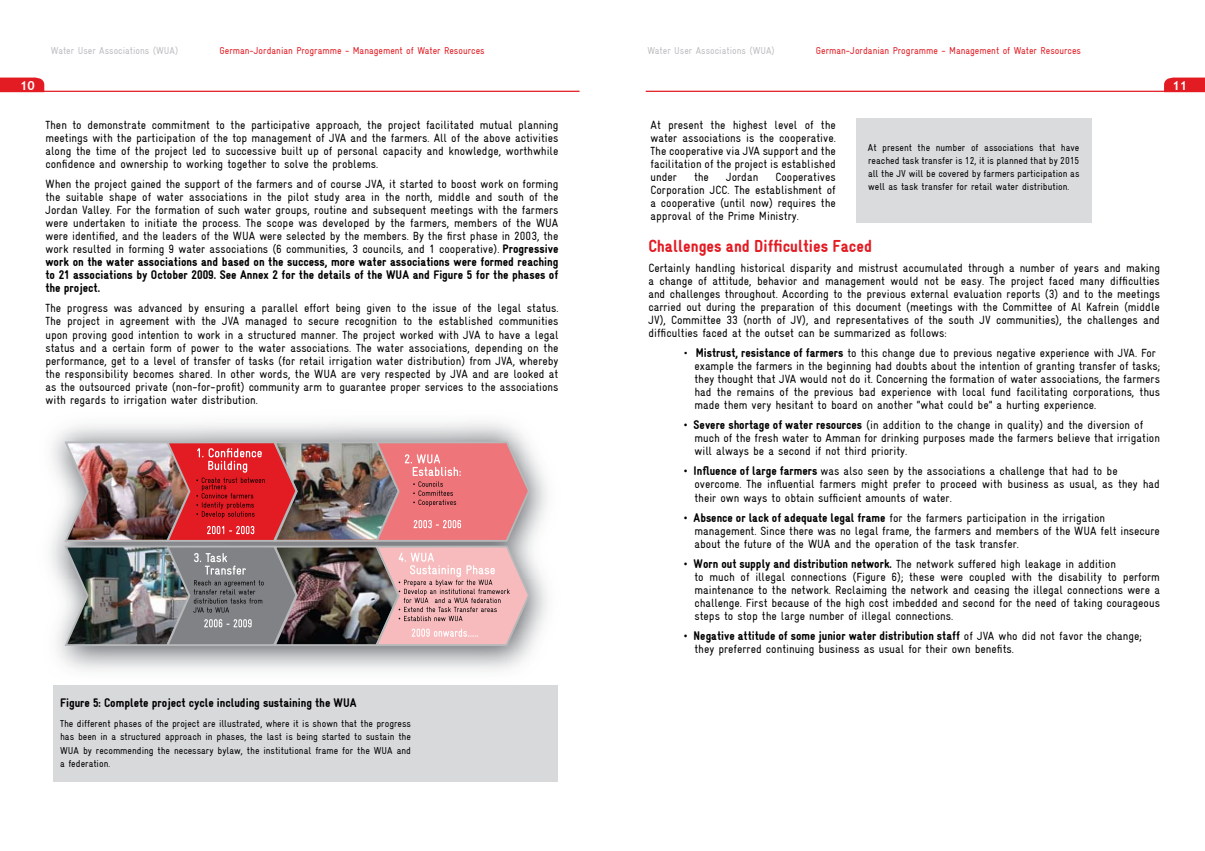
<style>
.page{position:relative;width:1205px;height:851px;background:#fff}
.page>*{position:absolute;margin:0;border:0;box-sizing:border-box;transform-origin:0 0}
.t1{font:900 17.5px "Gravur Condensed";color:#e31b23}
.t2{font:900 12.5px/13px "Gravur Condensed";color:#000;text-align:justify}
.t3{font:700 12.5px "Trebuchet MS";color:#fff}
.t4{font:condensed 11.88px/13px "Gravur";color:#000;text-align:justify}
.t5{font:condensed 10px/13px "Gravur";color:#000;text-align:justify}
.t6{font:condensed 10px "Gravur";color:#e31b23}
.t7{font:condensed 10px "Gravur";color:#bcbdc0}
.s1{font-family:"Gravur Condensed";font-weight:900;font-stretch:normal;font-size:12.5px}
.s2{font-family:"Gravur";font-weight:400;font-stretch:condensed;font-size:11.88px}
</style>
<div class="page">
<img style="left:64px;top:441px;width:466px;height:205px">
<div style="left:53px;top:685px;width:504px;height:96px;background:#d8d9db"></div>
<hr style="left:43px;top:91px;width:536px;height:1px;background:#e31b23">
<svg style="left:0;top:77px;width:44px;height:15px"></svg>
<div style="left:856px;top:118px;width:236px;height:105px;background:#d9dbdc"></div>
<hr style="left:646px;top:91px;width:536px;height:1px;background:#e31b23">
<svg style="left:1164px;top:77px;width:41px;height:15px"></svg>
<p class="t7" style="left:51px;top:45px;width:129px">Water User Associations (WUA)</p>
<p class="t6" style="left:219px;top:45px;width:267px">German-Jordanian Programme - Management of Water Resources</p>
<p class="t7" style="left:647px;top:45px;width:129px">Water User Associations (WUA)</p>
<p class="t6" style="left:816px;top:45px;width:267px">German-Jordanian Programme - Management of Water Resources</p>
<p class="t3" style="left:20px;top:77px;width:16px">10</p>
<p class="t3" style="left:1172px;top:78px;width:16px">11</p>
<p class="t4" style="left:45px;top:118px;width:514px">Then to demonstrate commitment to the participative approach, the project facilitated mutual planning meetings with the participation of the top management of JVA and the farmers. All of the above activities along the time of the project led to successive built up of personal capacity and knowledge, worthwhile confidence and ownership to working together to solve the problems.</p>
<p class="t4" style="left:45px;top:177px;width:514px">When the project gained the support of the farmers and of course JVA, it started to boost work on forming the suitable shape of water associations in the pilot study area in the north, middle and south of the Jordan Valley. For the formation of such water groups, routine and subsequent meetings with the farmers were undertaken to initiate the process. The scope was developed by the farmers, members of the WUA were identified, and the leaders of the WUA were selected by the members. By the first phase in 2003, the work resulted in forming 9 water associations (6 communities, 3 councils, and 1 cooperative). <span class="s1">Progressive</span></p>
<p class="t2" style="left:45px;top:255px;width:514px">work on the water associations and based on the success, more water associations were formed reaching to 21 associations by October 2009. See Annex 2 for the details of the WUA and Figure 5 for the phases of the project.</p>
<p class="t4" style="left:45px;top:302px;width:514px">The progress was advanced by ensuring a parallel effort being given to the issue of the legal status.<br>The project in agreement with the JVA managed to secure recognition to the established communities upon proving good intention to work in a structured manner. The project worked with JVA to have a legal status and a certain form of power to the water associations. The water associations, depending on the performance, get to a level of transfer of tasks (for retail irrigation water distribution) from JVA, whereby the responsibility becomes shared. In other words, the WUA are very respected by JVA and are looked at as the outsourced private (non-for-profit) community arm to guarantee proper services to the associations with regards to irrigation water distribution.</p>
<p class="t2" style="left:60px;top:696px;width:298px">Figure 5: Complete project cycle including sustaining the WUA</p>
<p class="t5" style="left:60px;top:717px;width:352px">The different phases of the project are illustrated, where it is shown that the progress has been in a structured approach in phases, the last is being started to sustain the WUA by recommending the necessary bylaw, the institutional frame for the WUA and a federation.</p>
<p class="t4" style="left:650px;top:118px;width:187px">At present the highest level of the water associations is the cooperative.<br>The cooperative via JVA support and the facilitation of the project is established under</p>
<p class="t4" style="left:650px;top:170px;width:187px;text-indent:125px">Cooperatives Corporation JCC. The establishment of a cooperative (until now) requires the approval of the Prime Ministry.</p>
<p class="t4" style="left:694px;top:170px;width:16px">the</p>
<p class="t4" style="left:726px;top:170px;width:34px">Jordan</p>
<p class="t5" style="left:868px;top:141px;width:213px">At present the number of associations that have reached task transfer is 12, it is planned that by 2015 all the JV will be covered by farmers participation as well as task transfer for retail water distribution.</p>
<h1 class="t1" style="left:648px;top:236px;width:225px">Challenges and Difficulties Faced</h1>
<p class="t4" style="left:648px;top:261px;width:513px">Certainly handling historical disparity and mistrust accumulated through a number of years and making a change of attitude, behavior and management would not be easy. The project faced many difficulties and challenges throughout. According to the previous external evaluation reports (3) and to the meetings carried out during the preparation of this document (meetings with the Committee of Al Kafrein (middle JV), Committee 33 (north of JV), and representatives of the south JV communities), the challenges and difficulties faced at the outset can be summarized as follows:</p>
<p class="t4" style="left:694px;top:346px;width:467px;text-align:left;text-indent:-11px">• <span class="s1">Mistrust, resistance of farmers</span> to this change due to previous negative experience with JVA. For example the farmers in the beginning had doubts about the intention of granting transfer of tasks; they thought that JVA would not do it. Concerning the formation of water associations, the farmers had the remains of the previous bad experience with local fund facilitating corporations, thus made them very hesitant to board on another “what could be” a hurting experience.</p>
<p class="t4" style="left:694px;top:418px;width:467px;text-align:left;text-indent:-11px"><span class="s1">• Severe shortage of water resources</span> (in addition to the change in quality) and the diversion of much of the fresh water to Amman for drinking purposes made the farmers believe that irrigation will always be a second if not third priority.</p>
<p class="t4" style="left:694px;top:464px;width:467px;text-align:left;text-indent:-11px"><span class="s1">• Influence of large farmers</span> was also seen by the associations a challenge that had to be overcome. The influential farmers might prefer to proceed with business as usual, as they had their own ways to obtain sufficient amounts of water.</p>
<p class="t4" style="left:694px;top:511px;width:467px;text-align:left;text-indent:-11px"><span class="s1">• Absence or lack of adequate legal frame</span> for the farmers participation in the irrigation management. Since there was no legal frame, the farmers and members of the WUA felt insecure about the future of the WUA and the operation of the task transfer.</p>
<p class="t4" style="left:694px;top:557px;width:467px;text-align:left;text-indent:-11px"><span class="s1">• Worn out supply and distribution network.</span> The network suffered high leakage in addition<br>to much of illegal connections (Figure 6); these were coupled with the disability to perform maintenance to the network. Reclaiming the network and ceasing the illegal connections were a challenge. First because of the high cost imbedded and second for the need of taking courageous steps to stop the large number of illegal connections.</p>
<p class="t2" style="left:684px;top:629px;width:459px">• Negative attitude of some junior water distribution staff <span class="s2">of JVA who did not favor the change;</span></p>
<p class="t4" style="left:694px;top:642px;width:321px">they preferred continuing business as usual for their own benefits.</p>
</div>
